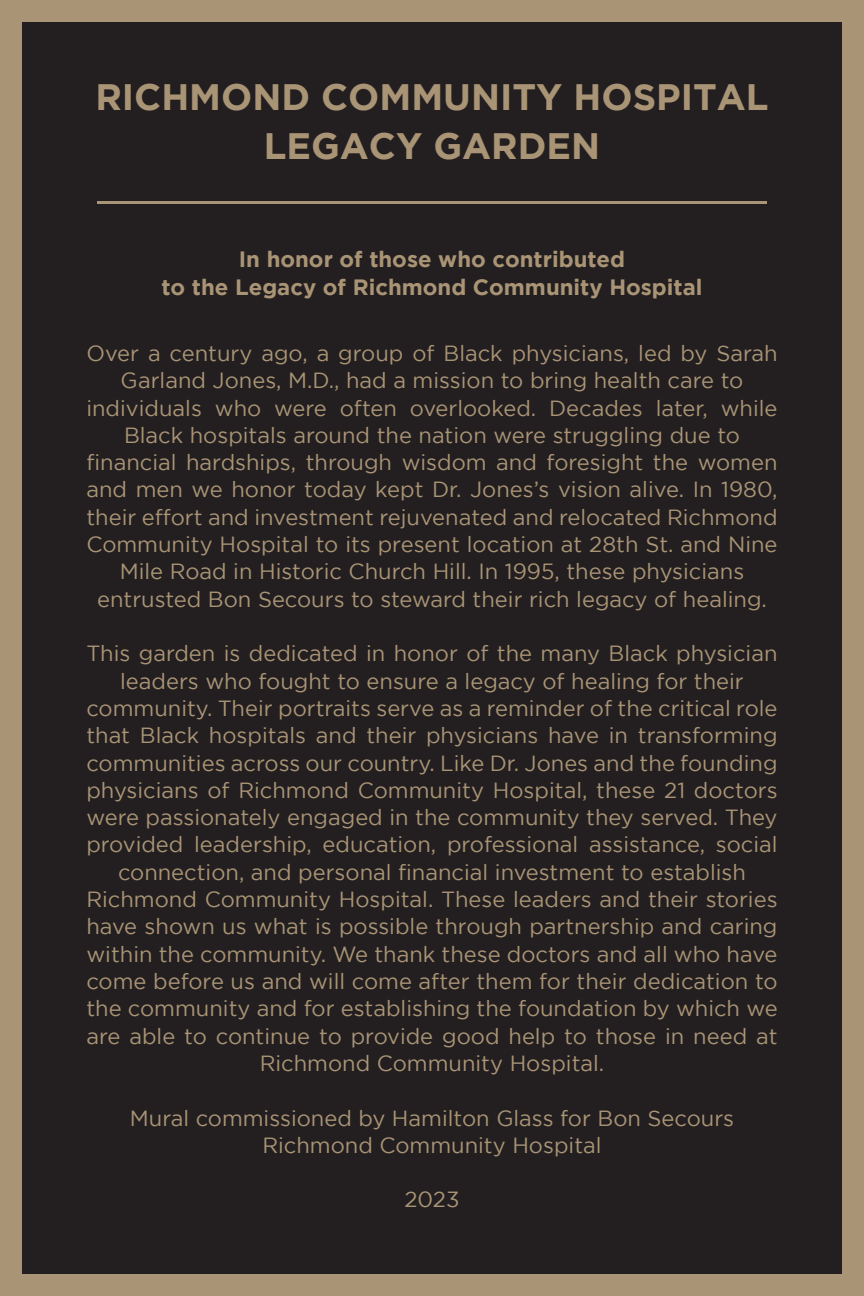
<style>
.page{position:relative;width:864px;height:1296px;background:#231f20}
.page>*{position:absolute;margin:0;border:0;box-sizing:border-box;transform-origin:0 0}
.t1{font:700 36.75px/49px "Gotham";color:#a99475;text-align:center}
.t2{font:700 22.14px/28.1px "Gotham";color:#a99475;text-align:center}
.t3{font:21.9px/27.3px "Gotham";color:#a99475;text-align:center}
</style>
<div class="page">
<div style="left:0;top:0;width:22px;height:1296px;background:#a99475"></div>
<div style="left:842px;top:0;width:22px;height:1296px;background:#a99475"></div>
<div style="left:0;top:0;width:864px;height:22px;background:#a99475"></div>
<hr style="left:97px;top:202px;width:670px;height:2px;background:#a99475">
<div style="left:0;top:1274px;width:864px;height:22px;background:#a99475"></div>
<h1 class="t1" style="left:95px;top:71px;width:675px">RICHMOND COMMUNITY HOSPITAL<br>LEGACY GARDEN</h1>
<p class="t2" style="left:161px;top:244px;width:543px">In honor of those who contributed<br>to the Legacy of Richmond Community Hospital</p>
<p class="t3" style="left:86px;top:339px;width:693px">Over a century ago, a group of Black physicians, led by Sarah Garland Jones, M.D., had a mission to bring health care to individuals who were often overlooked. Decades later, while Black hospitals around the nation were struggling due to financial hardships, through wisdom and foresight the women and men we honor today kept Dr. Jones’s vision alive. In 1980, their effort and investment rejuvenated and relocated Richmond Community Hospital to its present location at 28th St. and Nine Mile Road in Historic Church Hill. In 1995, these physicians entrusted Bon Secours to steward their rich legacy of healing.</p>
<p class="t3" style="left:86px;top:640px;width:693px">This garden is dedicated in honor of the many Black physician leaders who fought to ensure a legacy of healing for their community. Their portraits serve as a reminder of the critical role that Black hospitals and their physicians have in transforming communities across our country. Like Dr. Jones and the founding physicians of Richmond Community Hospital, these 21 doctors were passionately engaged in the community they served. They provided leadership, education, professional assistance, social connection, and personal financial investment to establish Richmond Community Hospital. These leaders and their stories have shown us what is possible through partnership and caring within the community. We thank these doctors and all who have come before us and will come after them for their dedication to the community and for establishing the foundation by which we are able to continue to provide good help to those in need at Richmond Community Hospital.</p>
<p class="t3" style="left:130px;top:1104px;width:606px">Mural commissioned by Hamilton Glass for Bon Secours<br>Richmond Community Hospital</p>
<p class="t3" style="left:404px;top:1186px;width:57px">2023</p>
</div>
